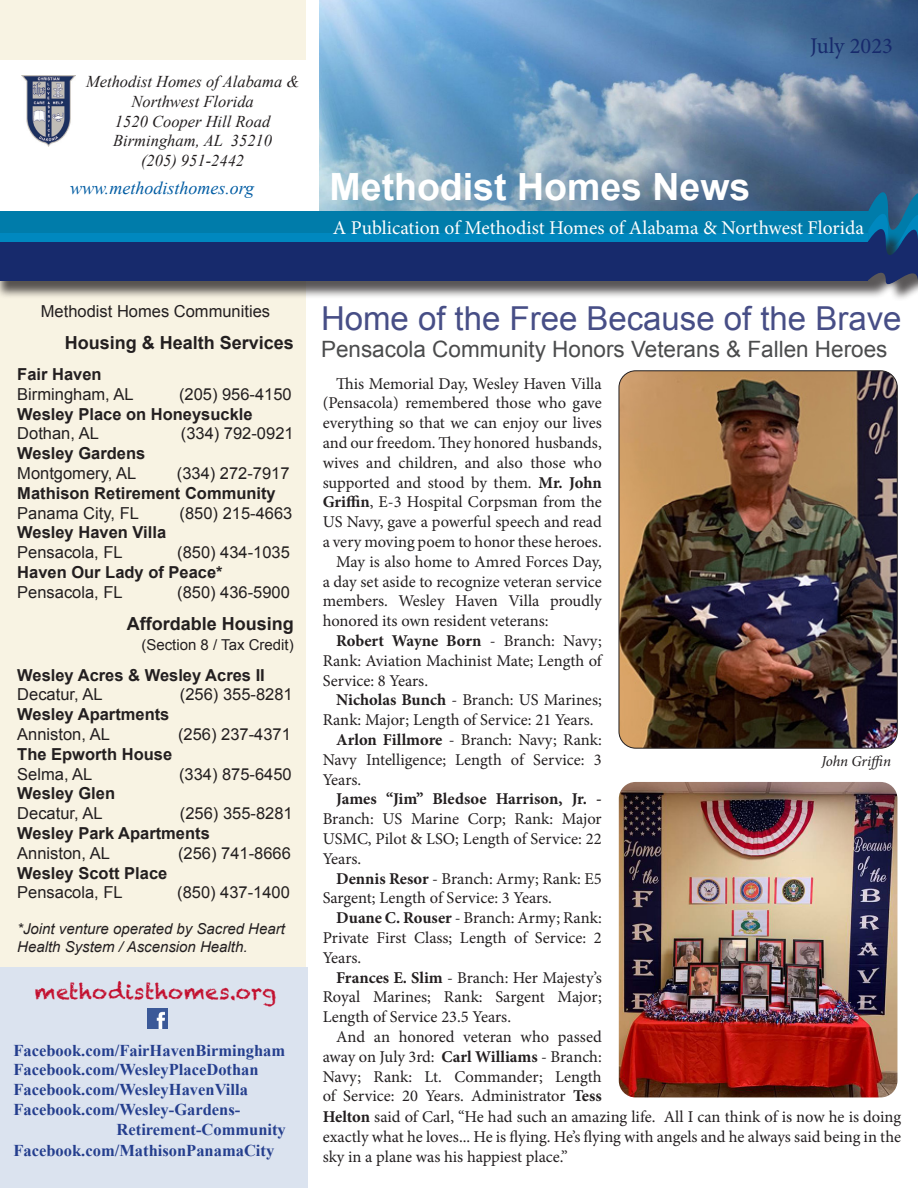
<style>
.page{position:relative;width:918px;height:1188px;background:#fff}
.page>*{position:absolute;margin:0;border:0;box-sizing:border-box;transform-origin:0 0}
.t1{font:700 37.5px "Arial";color:#fff}
.Story_Subtitle{font:33px "Arial";color:#474e86}
.Story_Title{font:22.5px "Arial";color:#4b4c4d}
.t2{font:22.5px "Minion Pro";color:#172a6c}
.t3{font:21px "Chalkduster";letter-spacing:.02em;color:#c3102f}
.t4{font:19.5px "Minion Pro";color:#fff}
.t5{font:700 18px "Arial";color:#231f20}
.MHC_Address{font:italic 18px "Times New Roman";color:#015ca3}
.Story_Text{font:16.5px/19.8px "Minion Pro";color:#231f20;text-align:justify}
.t6{font:16.5px "Arial";color:#231f20}
.t7{font:700 16.5px "Arial";color:#231f20}
.t8{font:700 16.5px "Times New Roman";color:#253f8e}
.MHC_Address-2{font:italic 16.5px/19.8px "Times New Roman";color:#231f20;text-align:center}
.t9{font:italic 15px/18px "Arial";color:#231f20}
.t10{font:15px "Arial";color:#231f20}
.t11{font:italic 15px "Minion Pro";letter-spacing:-.015em;color:#231f20}
.s1{font-weight:700}
</style>
<div class="page">
<div style="left:0;top:0;width:306px;height:972px;background:#f8f3e3"></div>
<div style="left:0;top:60px;width:320px;height:162px;background:#fff"></div>
<img style="left:320px;top:0;width:598px;height:211px">
<div style="left:0;top:211px;width:872px;height:61px;background:#007caa"></div>
<div style="left:0;top:232px;width:918px;height:78px;background:#231f20;opacity:.75"></div>
<div style="left:0;top:242px;width:868px;height:39px;background:#172a6c"></div>
<svg style="left:868px;top:169px;width:50px;height:141px"></svg>
<img style="left:22px;top:76px;width:54px;height:70px">
<div style="left:0;top:968px;width:308px;height:220px;background:#dbe3ef"></div>
<img style="left:147px;top:1009px;width:20px;height:20px">
<img style="left:619px;top:371px;width:278px;height:377px">
<div style="left:619px;top:371px;width:278px;height:377px;border:1px solid #231f20;border-radius:17px"></div>
<img style="left:619px;top:782px;width:278px;height:315px">
<p class="MHC_Address-2" style="left:86px;top:71px;width:215px">Methodist Homes of Alabama &amp;<br>Northwest Florida</p>
<p class="MHC_Address-2" style="left:115px;top:111px;width:157px">1520 Cooper Hill Road</p>
<p class="MHC_Address-2" style="left:113px;top:131px;width:160px">Birmingham, AL 35210</p>
<p class="MHC_Address-2" style="left:141px;top:150px;width:105px">(205) 951-2442</p>
<p class="MHC_Address" style="left:70px;top:176px;width:186px">www.methodisthomes.org</p>
<p class="t1" style="left:330px;top:162px;width:422px">Methodist Homes News</p>
<p class="t2" style="left:810px;top:31px;width:84px">July 2023</p>
<p class="t4" style="left:333px;top:215px;width:533px">A Publication of Methodist Homes of Alabama &amp; Northwest Florida</p>
<p class="t6" style="left:41px;top:300px;width:231px">Methodist Homes Communities</p>
<p class="t5" style="left:65px;top:331px;width:231px">Housing &amp; Health Services</p>
<p class="t7" style="left:17px;top:363px;width:86px">Fair Haven</p>
<p class="t6" style="left:17px;top:383px;width:118px">Birmingham, AL</p>
<p class="t6" style="left:179px;top:383px;width:114px">(205) 956-4150</p>
<p class="t7" style="left:17px;top:403px;width:237px">Wesley Place on Honeysuckle</p>
<p class="t6" style="left:17px;top:423px;width:83px">Dothan, AL</p>
<p class="t6" style="left:181px;top:423px;width:114px">(334) 792-0921</p>
<p class="t7" style="left:17px;top:442px;width:130px">Wesley Gardens</p>
<p class="t6" style="left:17px;top:462px;width:120px">Montgomery, AL</p>
<p class="t6" style="left:177px;top:462px;width:114px">(334) 272-7917</p>
<p class="t7" style="left:17px;top:482px;width:260px">Mathison Retirement Community</p>
<p class="t6" style="left:17px;top:502px;width:123px">Panama City, FL</p>
<p class="t6" style="left:180px;top:502px;width:114px">(850) 215-4663</p>
<p class="t7" style="left:17px;top:522px;width:150px">Wesley Haven Villa</p>
<p class="t6" style="left:17px;top:542px;width:107px">Pensacola, FL</p>
<p class="t6" style="left:177px;top:542px;width:114px">(850) 434-1035</p>
<p class="t7" style="left:17px;top:561px;width:207px">Haven Our Lady of Peace*</p>
<p class="t6" style="left:17px;top:581px;width:107px">Pensacola, FL</p>
<p class="t6" style="left:177px;top:581px;width:114px">(850) 436-5900</p>
<p class="t5" style="left:127px;top:612px;width:169px">Affordable Housing</p>
<p class="t10" style="left:141px;top:635px;width:154px">(Section 8 / Tax Credit)</p>
<p class="t7" style="left:17px;top:664px;width:249px">Wesley Acres &amp; Wesley Acres II</p>
<p class="t6" style="left:17px;top:684px;width:87px">Decatur, AL</p>
<p class="t6" style="left:180px;top:684px;width:114px">(256) 355-8281</p>
<p class="t7" style="left:17px;top:703px;width:154px">Wesley Apartments</p>
<p class="t6" style="left:17px;top:723px;width:94px">Anniston, AL</p>
<p class="t6" style="left:178px;top:723px;width:114px">(256) 237-4371</p>
<p class="t7" style="left:17px;top:743px;width:156px">The Epworth House</p>
<p class="t6" style="left:17px;top:763px;width:77px">Selma, AL</p>
<p class="t6" style="left:179px;top:763px;width:114px">(334) 875-6450</p>
<p class="t7" style="left:17px;top:783px;width:99px">Wesley Glen</p>
<p class="t6" style="left:17px;top:803px;width:87px">Decatur, AL</p>
<p class="t6" style="left:180px;top:803px;width:114px">(256) 355-8281</p>
<p class="t7" style="left:17px;top:822px;width:194px">Wesley Park Apartments</p>
<p class="t6" style="left:17px;top:842px;width:94px">Anniston, AL</p>
<p class="t6" style="left:178px;top:842px;width:114px">(256) 741-8666</p>
<p class="t7" style="left:17px;top:862px;width:152px">Wesley Scott Place</p>
<p class="t6" style="left:17px;top:882px;width:107px">Pensacola, FL</p>
<p class="t6" style="left:177px;top:882px;width:114px">(850) 437-1400</p>
<p class="t9" style="left:17px;top:920px;width:269px">*Joint venture operated by Sacred Heart<br>Health System / Ascension Health.</p>
<p class="t3" style="left:35px;top:980px;width:243px">methodisthomes.org</p>
<p class="t8" style="left:14px;top:1039px;width:273px">Facebook.com/FairHavenBirmingham</p>
<p class="t8" style="left:14px;top:1058px;width:247px">Facebook.com/WesleyPlaceDothan</p>
<p class="t8" style="left:14px;top:1078px;width:236px">Facebook.com/WesleyHavenVilla</p>
<p class="t8" style="left:14px;top:1098px;width:228px">Facebook.com/Wesley-Gardens-</p>
<p class="t8" style="left:117px;top:1118px;width:171px">Retirement-Community</p>
<p class="t8" style="left:14px;top:1139px;width:262px">Facebook.com/MathisonPanamaCity</p>
<p class="Story_Subtitle" style="left:321px;top:297px;width:582px">Home of the Free Because of the Brave</p>
<p class="Story_Title" style="left:321px;top:334px;width:568px">Pensacola Community Honors Veterans &amp; Fallen Heroes</p>
<p class="Story_Text" style="left:323px;top:374px;width:281px;text-indent:14px">This Memorial Day, Wesley Haven Villa (Pensacola) remembered those who gave everything so that we can enjoy our lives and our freedom. They honored husbands, wives and children, and also those who supported and stood by them. <span class="s1">Mr. John Griffin</span>, E-3 Hospital Corpsman from the US Navy, gave a powerful speech and read a very moving poem to honor these heroes.</p>
<p class="Story_Text" style="left:323px;top:552px;width:281px;text-indent:14px">May is also home to Amred Forces Day, a day set aside to recognize veteran service members. Wesley Haven Villa proudly honored its own resident veterans:</p>
<p class="Story_Text" style="left:323px;top:631px;width:281px;text-indent:14px"><span class="s1">Robert Wayne Born</span> - Branch: Navy; Rank: Aviation Machinist Mate; Length of Service: 8 Years.</p>
<p class="Story_Text" style="left:323px;top:690px;width:281px;text-indent:14px"><span class="s1">Nicholas Bunch</span> - Branch: US Marines;<br>Rank: Major; Length of Service: 21 Years.</p>
<p class="Story_Text" style="left:323px;top:730px;width:281px;text-indent:14px"><span class="s1">Arlon Fillmore</span> - Branch: Navy; Rank:<br>Navy Intelligence; Length of Service: 3<br>Years.</p>
<p class="Story_Text" style="left:323px;top:789px;width:281px;text-indent:14px"><span class="s1">James “Jim” Bledsoe Harrison, Jr. - </span>Branch: US Marine Corp; Rank: Major USMC, Pilot &amp; LSO; Length of Service: 22<br>Years.</p>
<p class="Story_Text" style="left:323px;top:869px;width:281px;text-indent:14px"><span class="s1">Dennis Resor</span> - Branch: Army; Rank: E5<br>Sargent; Length of Service: 3 Years.</p>
<p class="Story_Text" style="left:323px;top:908px;width:281px;text-indent:14px"><span class="s1">Duane C. Rouser</span> - Branch: Army; Rank:<br>Private First Class; Length of Service: 2<br>Years.</p>
<p class="Story_Text" style="left:323px;top:968px;width:281px;text-indent:14px"><span class="s1">Frances E. Slim</span> - Branch: Her Majesty’s Royal Marines; Rank: Sargent Major; Length of Service 23.5 Years.</p>
<p class="Story_Text" style="left:323px;top:1027px;width:281px;text-indent:14px">And an honored veteran who passed away on July 3rd: <span class="s1">Carl Williams</span> - Branch:<br>Navy; Rank: Lt. Commander; Length of Service: 20 Years. Administrator <span class="s1">Tess</span></p>
<p class="t11" style="left:821px;top:751px;width:71px">John Griffin</p>
<p class="Story_Text" style="left:323px;top:1107px;width:580px"><span class="s1">Helton</span> said of Carl, “He had such an amazing life. All I can think of is now he is doing exactly what he loves... He is flying. He’s flying with angels and he always said being in the sky in a plane was his happiest place.”</p>
</div>
